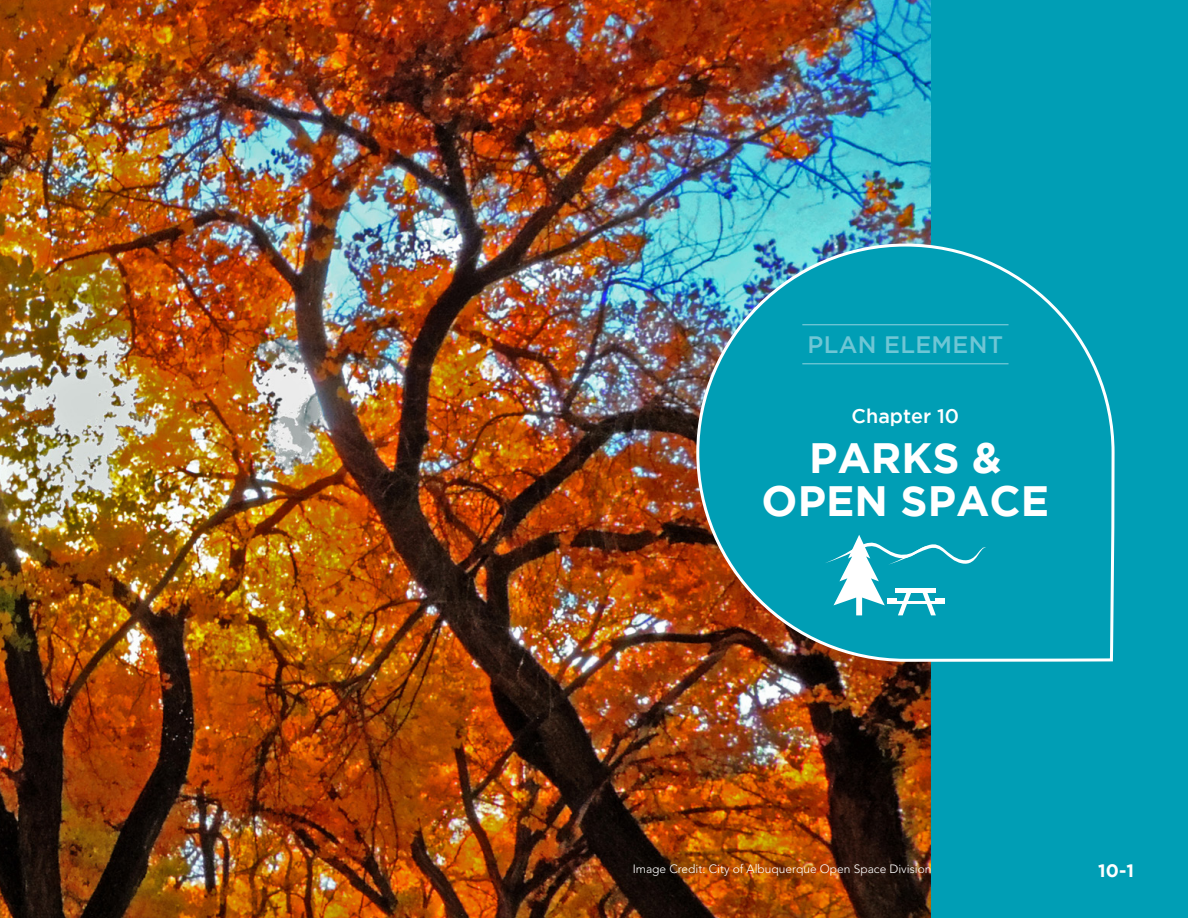
<style>
.page{position:relative;width:1188px;height:918px;background:#fff}
.page>*{position:absolute;margin:0;border:0;box-sizing:border-box;transform-origin:0 0}
.Chapter_Title_Page_-_title{font:700 42.45px "Gotham";color:#fff}
.Footnote_Text{font:500 23.7px "Gotham";letter-spacing:.015em;color:#6fc6d5}
.Chapter_Title_Page_-_title-2{font:500 19.65px "Gotham";color:#fff}
.t1{font:700 18px "Gotham";color:#fff}
.Image_Credit{font:300 12px "Avenir LT Std";color:#fff}
</style>
<div class="page">
<img style="left:0;top:0;width:932px;height:918px">
<div style="left:932px;top:0;width:256px;height:918px;background:#009eb5"></div>
<svg style="left:695px;top:242px;width:420px;height:421px;fill:#009eb5"></svg>
<hr style="left:802px;top:363px;width:207px;height:1px;background:#6fc6d5">
<hr style="left:802px;top:324px;width:207px;height:1px;background:#6fc6d5">
<svg style="left:825px;top:535px;width:161px;height:80px"></svg>
<hr style="left:895px;top:588px;width:41px;height:4px;background:#fff">
<p class="Footnote_Text" style="left:808px;top:331px;width:197px">PLAN ELEMENT</p>
<p class="Chapter_Title_Page_-_title-2" style="left:852px;top:404px;width:109px">Chapter 10</p>
<p class="Chapter_Title_Page_-_title" style="left:809px;top:433px;width:194px">PARKS &amp;</p>
<p class="Chapter_Title_Page_-_title" style="left:762px;top:477px;width:289px">OPEN SPACE</p>
<p class="Image_Credit" style="left:633px;top:862px;width:300px">Image Credit: City of Albuquerque Open Space Division</p>
<p class="t1" style="left:1098px;top:860px;width:37px">10-1</p>
</div>
